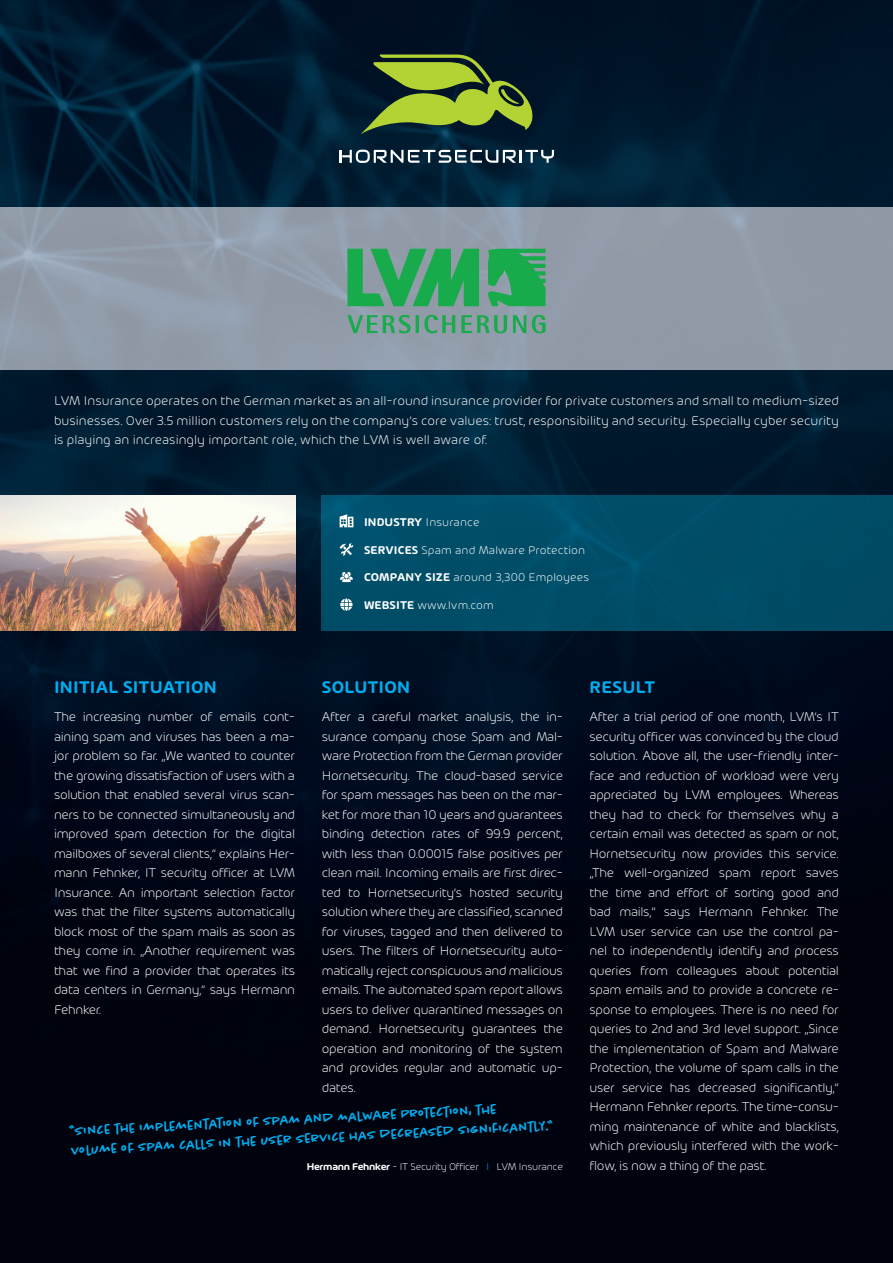
<style>
.page{position:relative;width:893px;height:1263px;background:#fff}
.page>*{position:absolute;margin:0;border:0;box-sizing:border-box;transform-origin:0 0}
.t1{font:600 18px "Hornet";letter-spacing:.015em;color:#00aeef}
.t2{font:300 13.5px/19.5px "Hornet";letter-spacing:-.025em;color:#fff;text-align:justify}
.t3{font:500 13.5px/19.5px "Chantal";color:#00aeef}
.t4{font:300 12px "Hornet";letter-spacing:.01em;color:#fff}
.t5{font:300 10.5px "Hornet";letter-spacing:-.025em;color:#fff}
.s1{font-weight:600}
.s2{color:#00aeef}
</style>
<div class="page">
<img style="left:315px;top:0;width:578px;height:207px">
<img style="left:0;top:0;width:315px;height:207px">
<img style="left:0;top:369px;width:52px;height:894px">
<img style="left:105px;top:207px;width:788px;height:319px">
<img style="left:52px;top:369px;width:53px;height:894px">
<img style="left:104px;top:526px;width:263px;height:737px">
<img style="left:367px;top:630px;width:526px;height:633px">
<svg style="left:339px;top:150px;width:215px;height:13px"></svg>
<svg style="left:360px;top:55px;width:176px;height:79px;background:#56702e"></svg>
<div style="left:322px;top:495px;width:571px;height:135px;background:#004d67"></div>
<svg style="left:340px;top:543px;width:13px;height:13px"></svg>
<svg style="left:340px;top:572px;width:13px;height:10px"></svg>
<svg style="left:340px;top:598px;width:12px;height:13px"></svg>
<img style="left:0;top:495px;width:295px;height:135px">
<svg style="left:340px;top:514px;width:13px;height:13px"></svg>
<svg style="left:347px;top:249px;width:199px;height:84px;background:#4ca473"></svg>
<p class="t2" style="left:54px;top:390px;width:786px">LVM Insurance operates on the German market as an all-round insurance provider for private customers and small to medium-sized businesses. Over 3.5 million customers rely on the company‘s core values: trust, responsibility and security. Especially cyber security is playing an increasingly important role, which the LVM is well aware of.</p>
<p class="t4" style="left:364px;top:514px;width:117px"><span class="s1">INDUSTRY</span> Insurance</p>
<p class="t4" style="left:364px;top:541px;width:223px"><span class="s1">SERVICES</span> Spam and Malware Protection</p>
<p class="t4" style="left:364px;top:569px;width:226px"><span class="s1">COMPANY SIZE</span> around 3,300 Employees</p>
<p class="t4" style="left:364px;top:596px;width:131px"><span class="s1">WEBSITE</span> www.lvm.com</p>
<h1 class="t1" style="left:54px;top:674px;width:164px">INITIAL SITUATION</h1>
<h1 class="t1" style="left:322px;top:674px;width:90px">SOLUTION</h1>
<h1 class="t1" style="left:590px;top:674px;width:67px">RESULT</h1>
<p class="t2" style="left:322px;top:706px;width:243px">After a careful market analysis, the in&shy;surance company chose Spam and Mal&shy;ware Protection from the German provider Hornetsecurity. The cloud-based service for spam messages has been on the mar&shy;ket for more than 10 years and guarantees binding detection rates of 99.9 percent, with less than 0.00015 false positives per clean mail. Incoming emails are first direc&shy;ted to Hornetsecurity‘s hosted security solution where they are classified, scanned for viruses, tagged and then delivered to users. The filters of Hornetsecurity auto&shy;matically reject conspicuous and malicious emails. The automated spam report allows users to deliver quarantined messages on demand. Hornetsecurity guarantees the operation and monitoring of the system and provides regular and automatic up&shy;dates.</p>
<p class="t2" style="left:590px;top:706px;width:251px">After a trial period of one month, LVM‘s IT security officer was convinced by the cloud solution. Above all, the user-friendly inter&shy;face and reduction of workload were very appreciated by LVM employees. Whereas they had to check for themselves why a certain email was detected as spam or not, Hornetsecurity now provides this service. „The well-organized spam report saves the time and effort of sorting good and bad mails,“ says Hermann Fehnker. The LVM user service can use the control pa&shy;nel to independently identify and process queries from colleagues about potential spam emails and to provide a concrete re&shy;sponse to employees. There is no need for queries to 2nd and 3rd level support. „Since the implementation of Spam and Malware Protection, the volume of spam calls in the user service has decreased significantly,“ Hermann Fehnker reports. The time-consu&shy;ming maintenance of white and blacklists, which previously interfered with the work&shy;flow, is now a thing of the past.</p>
<p class="t2" style="left:54px;top:706px;width:243px">The increasing number of emails cont&shy;aining spam and viruses has been a ma&shy;jor problem so far. „We wanted to counter the growing dissatisfaction of users with a solution that enabled several virus scan&shy;ners to be connected simultaneously and improved spam detection for the digital mailboxes of several clients,“ explains Her&shy;mann Fehnker, IT security officer at LVM Insurance. An important selection factor was that the filter systems automatically block most of the spam mails as soon as they come in. „Another requirement was that we find a provider that operates its data centers in Germany,“ says Hermann Fehnker.</p>
<p class="t3" style="left:70px;top:1121px;width:484px;rotate:-3deg">“Since the implementation of Spam and Malware Protection, the<br>volume of spam calls in the user service has decreased signifi cantly.“</p>
<p class="t5" style="left:307px;top:1159px;width:258px"><span class="s1">Hermann Fehnker</span> - IT Security Officer <span class="s2">I</span> LVM Insurance</p>
</div>
